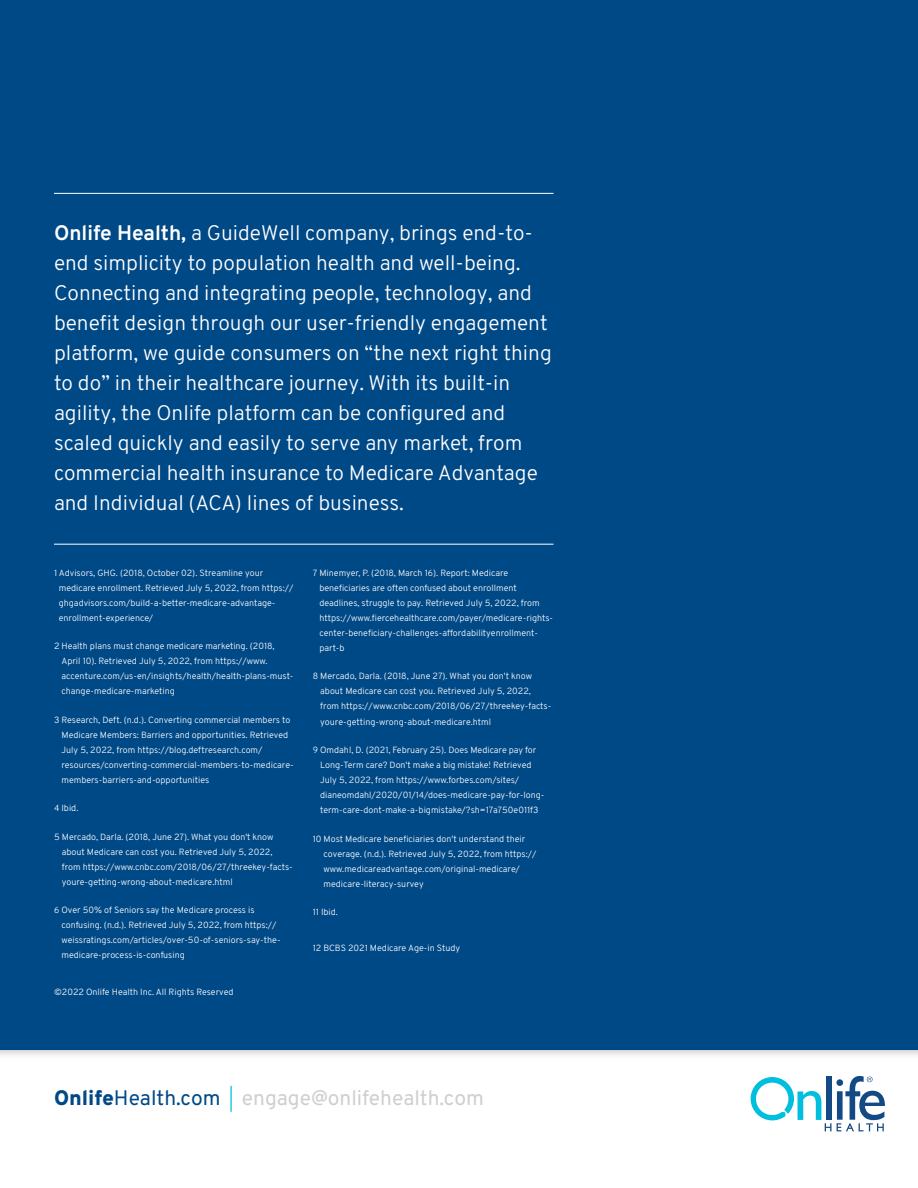
<style>
.page{position:relative;width:918px;height:1188px;background:#fff}
.page>*{position:absolute;margin:0;border:0;box-sizing:border-box;transform-origin:0 0}
.t1{font:300 21px/30px "Overpass";color:#fff}
.t2{font:21px "Overpass";color:#d0cfcd}
.t3{font:300 9px/15px "Overpass";color:#fff}
.s1{font-weight:700}
.s2{font-weight:800;color:#004987}
.s3{color:#004987}
.s4{font-weight:300;font-size:18px;color:#00c1de}
</style>
<div class="page">
<div style="left:0;top:0;width:918px;height:1050px;background:#004987"></div>
<hr style="left:54px;top:193px;width:500px;height:1px;background:#fff">
<hr style="left:54px;top:544px;width:500px;height:1px;background:#fff">
<svg style="left:751px;top:1076px;width:134px;height:55px"></svg>
<p class="t1" style="left:54px;top:218px;width:499px"><span class="s1">Onlife Health,</span> a GuideWell company, brings end-to&shy;end simplicity to population health and well-being.<br>Connecting and integrating people, technology, and benefit design through our user-friendly engagement platform, we guide consumers on “the next right thing to do” in their healthcare journey. With its built-in agility, the Onlife platform can be configured and scaled quickly and easily to serve any market, from commercial health insurance to Medicare Advantage and Individual (ACA) lines of business.</p>
<p class="t3" style="left:59px;top:565px;width:236px;text-indent:-5px">1 Advisors, GHG. (2018, October 02). Streamline your medicare enrollment. Retrieved July 5, 2022, from https:// ghgadvisors.com/build-a-better-medicare-advantage&shy;enrollment-experience/</p>
<p class="t3" style="left:62px;top:639px;width:233px;text-indent:-8px">2 Health plans must change medicare marketing. (2018, April 10). Retrieved July 5, 2022, from https://www. accenture.com/us-en/insights/health/health-plans-must&shy;change-medicare-marketing</p>
<p class="t3" style="left:61px;top:712px;width:234px;text-indent:-7px">3 Research, Deft. (n.d.). Converting commercial members to Medicare Members: Barriers and opportunities. Retrieved July 5, 2022, from https://blog.deftresearch.com/ resources/converting-commercial-members-to-medicare&shy;members-barriers-and-opportunities</p>
<p class="t3" style="left:54px;top:801px;width:26px">4 Ibid.</p>
<p class="t3" style="left:62px;top:829px;width:233px;text-indent:-8px">5 Mercado, Darla. (2018, June 27). What you don't know about Medicare can cost you. Retrieved July 5, 2022, from https://www.cnbc.com/2018/06/27/threekey-facts&shy;youre-getting-wrong-about-medicare.html</p>
<p class="t3" style="left:61px;top:903px;width:221px;text-indent:-7px">6 Over 50% of Seniors say the Medicare process is confusing. (n.d.). Retrieved July 5, 2022, from https:// weissratings.com/articles/over-50-of-seniors-say-the&shy;medicare-process-is-confusing</p>
<p class="t3" style="left:54px;top:984px;width:181px">©2022 Onlife Health Inc. All Rights Reserved</p>
<p class="t3" style="left:319px;top:565px;width:235px;text-indent:-7px">7 Minemyer, P. (2018, March 16). Report: Medicare beneficiaries are often confused about enrollment deadlines, struggle to pay. Retrieved July 5, 2022, from https://www.fiercehealthcare.com/payer/medicare-rights&shy;center-beneficiary-challenges-affordabilityenrollment&shy;part-b</p>
<p class="t3" style="left:320px;top:669px;width:233px;text-indent:-8px">8 Mercado, Darla. (2018, June 27). What you don't know about Medicare can cost you. Retrieved July 5, 2022, from https://www.cnbc.com/2018/06/27/threekey-facts&shy;youre-getting-wrong-about-medicare.html</p>
<p class="t3" style="left:320px;top:742px;width:226px;text-indent:-7px">9 Omdahl, D. (2021, February 25). Does Medicare pay for Long-Term care? Don't make a big mistake! Retrieved July 5, 2022, from https://www.forbes.com/sites/ dianeomdahl/2020/01/14/does-medicare-pay-for-long&shy;term-care-dont-make-a-bigmistake/?sh=17a750e011f3</p>
<p class="t3" style="left:324px;top:831px;width:214px;text-indent:-11px">10 Most Medicare beneficiaries don't understand their coverage. (n.d.). Retrieved July 5, 2022, from https:// www.medicareadvantage.com/original-medicare/ medicare-literacy-survey</p>
<p class="t3" style="left:313px;top:904px;width:27px">11 Ibid.</p>
<p class="t3" style="left:313px;top:940px;width:149px">12 BCBS 2021 Medicare Age-in Study</p>
<h1 class="t2" style="left:54px;top:1083px;width:431px"><span class="s2">Onlife</span><span class="s3">Health.com</span> <span class="s4">|</span> engage@onlifehealth.com</h1>
</div>
